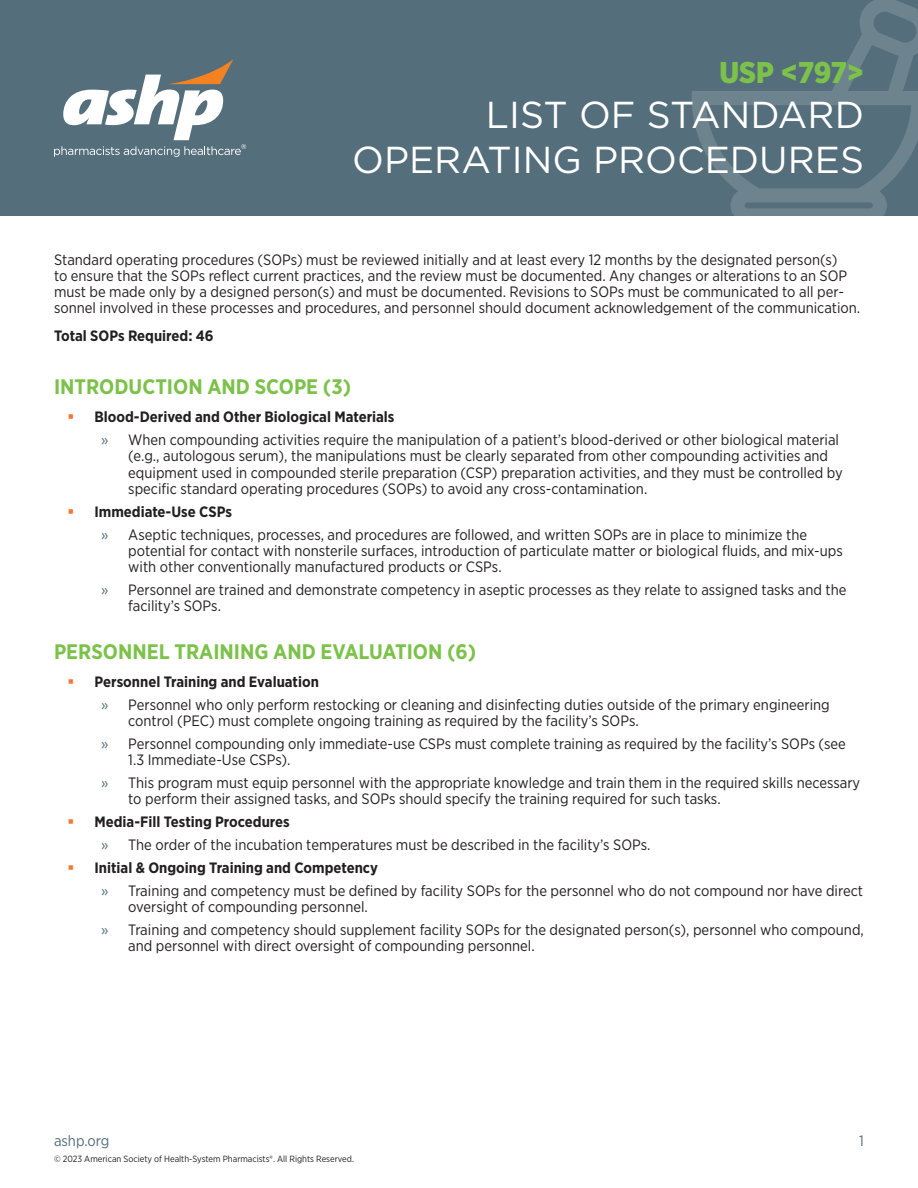
<style>
.page{position:relative;width:918px;height:1188px;background:#fff}
.page>*{position:absolute;margin:0;border:0;box-sizing:border-box;transform-origin:0 0}
.t1{font:37.5px/45px "Gotham";color:#fff;text-align:right}
.t2{font:900 30px "Gotham Narrow";letter-spacing:-.005em;color:#7cc24a}
.Heading_1{font:700 21px "Gotham Narrow";color:#7cc24a}
.t3{font:15px/16.2px "Gotham Narrow";color:#231f20}
.t4{font:700 15px "Gotham Narrow";color:#231f20}
.t5{font:15px "Gotham Narrow";color:#546e7b}
.t6{font:9px "Gotham Narrow";color:#231f20}
.s1{color:#546e7b}
</style>
<div class="page">
<div style="left:0;top:0;width:918px;height:216px;background:#546e7b"></div>
<svg style="left:54px;top:59px;width:192px;height:98px"></svg>
<svg style="left:692px;top:0;width:226px;height:216px"></svg>
<p class="t2" style="left:719px;top:53px;width:146px">USP &lt;797&gt;</p>
<p class="t1" style="left:352px;top:92px;width:513px">LIST OF STANDARD<br>OPERATING PROCEDURES</p>
<p class="t3" style="left:54px;top:251px;width:808px">Standard operating procedures (SOPs) must be reviewed initially and at least every 12 months by the designated person(s)<br>to ensure that the SOPs reflect current practices, and the review must be documented. Any changes or alterations to an SOP must be made only by a designed person(s) and must be documented. Revisions to SOPs must be communicated to all per&shy;sonnel involved in these processes and procedures, and personnel should document acknowledgement of the communication.</p>
<p class="t4" style="left:54px;top:327px;width:161px">Total SOPs Required: 46</p>
<p class="Heading_1" style="left:54px;top:373px;width:299px">INTRODUCTION AND SCOPE (3)</p>
<p class="t4" style="left:94px;top:407px;width:302px">Blood-Derived and Other Biological Materials</p>
<p class="t3" style="left:128px;top:432px;width:716px;text-indent:-27px"><span class="s1">»</span> When compounding activities require the manipulation of a patient’s blood-derived or other biological material (e.g., autologous serum), the manipulations must be clearly separated from other compounding activities and equipment used in compounded sterile preparation (CSP) preparation activities, and they must be controlled by specific standard operating procedures (SOPs) to avoid any cross-contamination.</p>
<p class="t4" style="left:94px;top:502px;width:139px">Immediate-Use CSPs</p>
<p class="t3" style="left:128px;top:526px;width:716px;text-indent:-27px"><span class="s1">»</span> Aseptic techniques, processes, and procedures are followed, and written SOPs are in place to minimize the potential for contact with nonsterile surfaces, introduction of particulate matter or biological fluids, and mix-ups with other conventionally manufactured products or CSPs.</p>
<p class="t3" style="left:128px;top:581px;width:720px;text-indent:-27px"><span class="s1">»</span> Personnel are trained and demonstrate competency in aseptic processes as they relate to assigned tasks and the facility’s SOPs.</p>
<p class="Heading_1" style="left:54px;top:638px;width:424px">PERSONNEL TRAINING AND EVALUATION (6)</p>
<p class="t4" style="left:94px;top:672px;width:226px">Personnel Training and Evaluation</p>
<p class="t3" style="left:128px;top:696px;width:703px;text-indent:-27px"><span class="s1">»</span> Personnel who only perform restocking or cleaning and disinfecting duties outside of the primary engineering control (PEC) must complete ongoing training as required by the facility’s SOPs.</p>
<p class="t3" style="left:128px;top:735px;width:719px;text-indent:-27px"><span class="s1">»</span> Personnel compounding only immediate-use CSPs must complete training as required by the facility’s SOPs (see<br>1.3 Immediate-Use CSPs).</p>
<p class="t3" style="left:128px;top:774px;width:734px;text-indent:-27px"><span class="s1">»</span> This program must equip personnel with the appropriate knowledge and train them in the required skills necessary to perform their assigned tasks, and SOPs should specify the training required for such tasks.</p>
<p class="t4" style="left:94px;top:812px;width:197px">Media-Fill Testing Procedures</p>
<p class="t3" style="left:101px;top:836px;width:551px"><span class="s1">»</span> The order of the incubation temperatures must be described in the facility’s SOPs.</p>
<p class="t4" style="left:94px;top:858px;width:285px">Initial &amp; Ongoing Training and Competency</p>
<p class="t3" style="left:128px;top:882px;width:736px;text-indent:-27px"><span class="s1">»</span> Training and competency must be defined by facility SOPs for the personnel who do not compound nor have direct oversight of compounding personnel.</p>
<p class="t3" style="left:128px;top:921px;width:737px;text-indent:-27px"><span class="s1">»</span> Training and competency should supplement facility SOPs for the designated person(s), personnel who compound, and personnel with direct oversight of compounding personnel.</p>
<p class="t5" style="left:54px;top:1131px;width:57px">ashp.org</p>
<p class="t6" style="left:54px;top:1154px;width:302px">© 2023 American Society of Health-System Pharmacists®. All Rights Reserved.</p>
<p class="t5" style="left:859px;top:1131px;width:6px">1</p>
</div>
